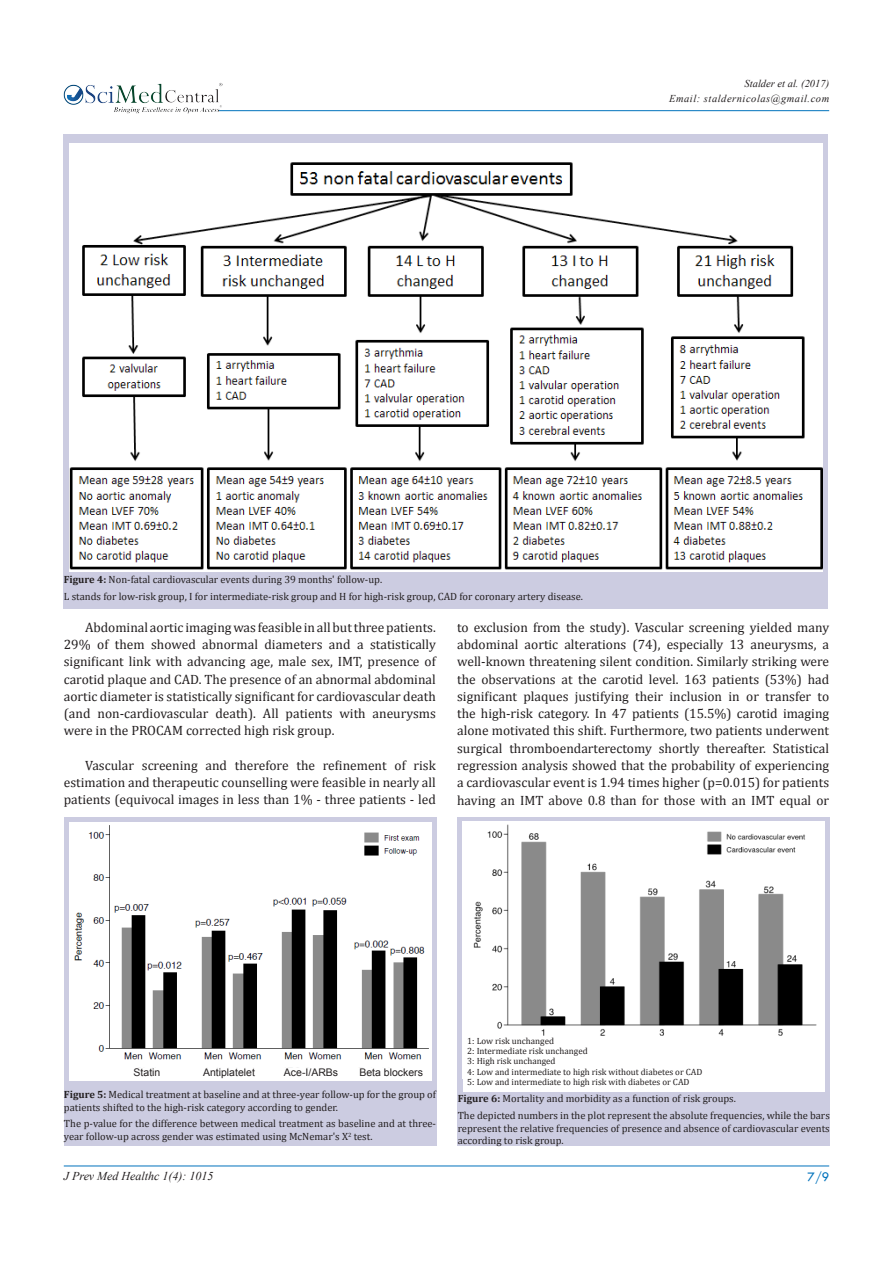
<style>
.page{position:relative;width:893px;height:1263px;background:#fff}
.page>*{position:absolute;margin:0;border:0;box-sizing:border-box;transform-origin:0 0}
.t1{font:13.5px/17.2px "Cambria";color:#231f20;text-align:justify}
.t2{font:13.5px "Tw Cen";color:#0072bc}
.t3{font:italic 12px "Times New Roman";color:#231f20}
.t4{font:10.5px/12.6px "Cambria";color:#231f20}
.t5{font:italic 10.5px/15px "Times New Roman";letter-spacing:.05em;color:#231f20;text-align:right}
.t6{font:10.5px "Arial";color:#231f20}
.t7{font:9px/10.2px "Cambria";color:#231f20}
.s1{font-weight:700}
</style>
<div class="page">
<hr style="left:64px;top:1166px;width:765px;height:1px;background:#0072bc">
<hr style="left:219px;top:110px;width:610px;height:1px;background:#0072bc">
<img style="left:64px;top:83px;width:158px;height:30px">
<div style="left:64px;top:134px;width:764px;height:475px;background:#cccce1"></div>
<img style="left:70px;top:143px;width:752px;height:428px">
<div style="left:64px;top:817px;width:372px;height:329px;background:#cccce1"></div>
<img style="left:70px;top:823px;width:362px;height:258px">
<div style="left:458px;top:817px;width:372px;height:329px;background:#cccce1"></div>
<img style="left:463px;top:822px;width:361px;height:215px">
<div style="left:463px;top:1037px;width:361px;height:55px;background:#fff"></div>
<div style="left:284px;top:1068px;width:54px;height:11px;background:#fff"></div>
<div style="left:358px;top:1068px;width:67px;height:11px;background:#fff"></div>
<div style="left:202px;top:1068px;width:54px;height:11px;background:#fff"></div>
<div style="left:120px;top:1068px;width:54px;height:11px;background:#fff"></div>
<p class="t5" style="left:669px;top:76px;width:162px">Stalder et al. (2017)<br>Email: staldernicolas@gmail.com</p>
<p class="t4" style="left:64px;top:571px;width:521px;line-height:16.8px"><span class="s1">Figure 4:</span> Non-fatal cardiovascular events during 39 months' follow-up.<br>L stands for low-risk group, I for intermediate-risk group and H for high-risk group, CAD for coronary artery disease.</p>
<p class="t1" style="left:64px;top:619px;width:374px;text-indent:21px">Abdominal aortic imaging was feasible in all but three patients.<br>29% of them showed abnormal diameters and a statistically significant link with advancing age, male sex, IMT, presence of carotid plaque and CAD. The presence of an abnormal abdominal aortic diameter is statistically significant for cardiovascular death (and non-cardiovascular death). All patients with aneurysms were in the PROCAM corrected high risk group.</p>
<p class="t1" style="left:64px;top:756px;width:374px;text-indent:21px">Vascular screening and therefore the refinement of risk estimation and therapeutic counselling were feasible in nearly all patients (equivocal images in less than 1% - three patients - led</p>
<p class="t1" style="left:457px;top:619px;width:374px">to exclusion from the study). Vascular screening yielded many abdominal aortic alterations (74), especially 13 aneurysms, a well-known threatening silent condition. Similarly striking were the observations at the carotid level. 163 patients (53%) had significant plaques justifying their inclusion in or transfer to the high-risk category. In 47 patients (15.5%) carotid imaging alone motivated this shift. Furthermore, two patients underwent surgical thromboendarterectomy shortly thereafter. Statistical regression analysis showed that the probability of experiencing a cardiovascular event is 1.94 times higher (p=0.015) for patients having an IMT above 0.8 than for those with an IMT equal or</p>
<p class="t6" style="left:134px;top:1065px;width:28px">Statin</p>
<p class="t6" style="left:203px;top:1065px;width:53px">Antiplatelet</p>
<p class="t6" style="left:284px;top:1065px;width:56px">Ace-I/ARBs</p>
<p class="t6" style="left:359px;top:1065px;width:65px">Beta blockers</p>
<p class="t4" style="left:64px;top:1088px;width:374px"><span class="s1">Figure 5:</span> Medical treatment at baseline and at three-year follow-up for the group of patients shifted to the high-risk category according to gender.</p>
<p class="t4" style="left:64px;top:1117px;width:374px">The p-value for the difference between medical treatment as baseline and at three&shy;year follow-up across gender was estimated using McNemar's Χ<sup>2</sup> test.</p>
<p class="t7" style="left:467px;top:1035px;width:237px">1: Low risk unchanged<br>2: Intermediate risk unchanged<br>3: High risk unchanged<br>4: Low and intermediate to high risk without diabetes or CAD 5: Low and intermediate to high risk with diabetes or CAD</p>
<p class="t4" style="left:458px;top:1090px;width:374px;line-height:16.8px"><span class="s1">Figure 6:</span> Mortality and morbidity as a function of risk groups.<br>The depicted numbers in the plot represent the absolute frequencies, while the bars</p>
<p class="t4" style="left:458px;top:1122px;width:374px">represent the relative frequencies of presence and absence of cardiovascular events according to risk group.</p>
<p class="t3" style="left:64px;top:1167px;width:151px">J Prev Med Healthc 1(4): 1015</p>
<p class="t2" style="left:807px;top:1168px;width:23px">7/9</p>
</div>
